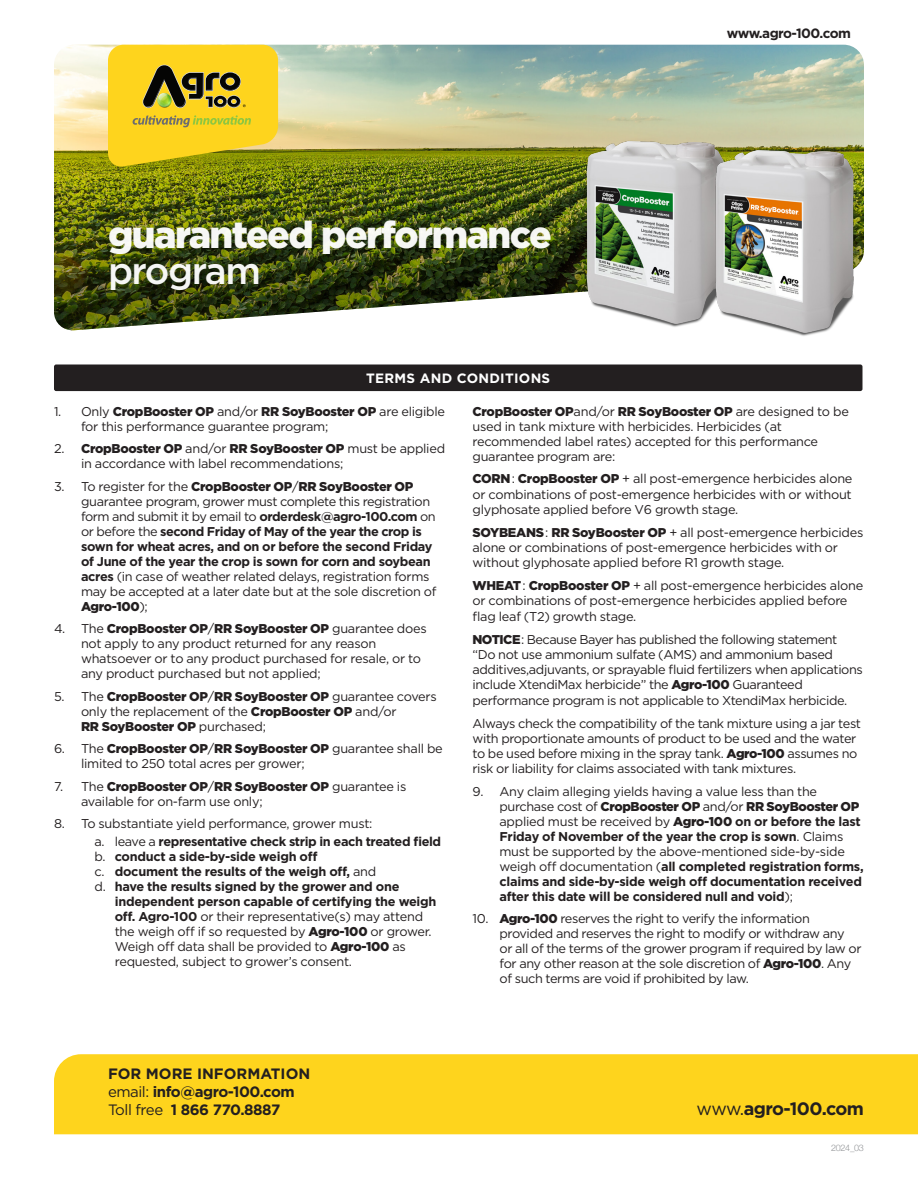
<style>
.page{position:relative;width:918px;height:1188px;background:#fff}
.page>*{position:absolute;margin:0;border:0;box-sizing:border-box;transform-origin:0 0}
.t1{font:900 37.5px "Gotham";letter-spacing:-.04em;color:#fff}
.t2{font:500 37.5px "Gotham";letter-spacing:-.04em;color:#fff}
.t3{font:700 18px "Gotham";letter-spacing:-.03em;color:#231f20}
.t4{font:700 15px/18px "Gotham";letter-spacing:-.03em;color:#231f20}
.t5{font:700 15px "Gotham";color:#231f20}
.t6{font:700 13.5px "Gotham";letter-spacing:.02em;color:#fff}
.t7{font:700 13.5px "Gotham";letter-spacing:-.04em;color:#231f20}
.Règlements{font:12.75px/15px "Gotham";letter-spacing:-.025em;color:#231f20}
.Texte{font:12.75px/15.3px "Gotham";letter-spacing:-.03em;color:#231f20}
.Règlements-2{font:700 12.75px/15px "Gotham";letter-spacing:-.02em;color:#231f20}
.Règlements_letters{font:12.75px/15px "Gotham";letter-spacing:-.02em;color:#231f20}
.Règlements_letters-2{font:700 12.75px "Gotham";letter-spacing:-.03em;color:#231f20}
.t8{font:300 9px "Helvetica Neue";letter-spacing:-.03em;color:#939598}
.s1{font-weight:900}
.s2{font-weight:400}
.s3{font-weight:700}
</style>
<div class="page">
<img style="left:54px;top:45px;width:810px;height:286px">
<svg style="left:108px;top:45px;width:170px;height:123px;background:#d7b920"></svg>
<div style="left:54px;top:364px;width:808px;height:27px;background:#231f20;border-radius:2px"></div>
<div style="left:54px;top:1054px;width:864px;height:80px;background:#fed41d"></div>
<img style="left:574px;top:120px;width:164px;height:211px">
<img style="left:703px;top:129px;width:161px;height:207px">
<h1 class="t1" style="left:108px;top:209px;width:445px">guaranteed performance</h1>
<h1 class="t2" style="left:108px;top:246px;width:154px">program</h1>
<p class="t7" style="left:727px;top:24px;width:126px">www.agro-100.com</p>
<p class="t6" style="left:366px;top:369px;width:186px">TERMS AND CONDITIONS</p>
<p class="Règlements" style="left:472px;top:403px;width:378px"><span class="s1">CropBooster OP</span>and/or <span class="s1">RR SoyBooster OP</span> are designed to be used in tank mixture with herbicides. Herbicides (at recommended label rates) accepted for this performance guarantee program are:</p>
<p class="Texte" style="left:472px;top:471px;width:382px;text-align:justify"><span class="s1">CORN</span> : <span class="s1">CropBooster OP</span> + all post-emergence herbicides alone or combinations of post-emergence herbicides with or without glyphosate applied before V6 growth stage.</p>
<p class="Texte" style="left:472px;top:524px;width:392px"><span class="s1">SOYBEANS</span> : <span class="s1">RR SoyBooster OP</span> + all post-emergence herbicides alone or combinations of post-emergence herbicides with or without glyphosate applied before R1 growth stage.</p>
<p class="Texte" style="left:472px;top:578px;width:392px"><span class="s1">WHEAT</span> : <span class="s1">CropBooster OP</span> + all post-emergence herbicides alone or combinations of post-emergence herbicides applied before flag leaf (T2) growth stage.</p>
<p class="Texte" style="left:472px;top:631px;width:392px"><span class="s1">NOTICE</span> : Because Bayer has published the following statement “Do not use ammonium sulfate (AMS) and ammonium based additives,adjuvants, or sprayable fluid fertilizers when applications include XtendiMax herbicide” the <span class="s1">Agro-100</span> Guaranteed performance program is not applicable to XtendiMax herbicide.</p>
<p class="Texte" style="left:472px;top:715px;width:390px">Always check the compatibility of the tank mixture using a jar test with proportionate amounts of product to be used and the water to be used before mixing in the spray tank. <span class="s1">Agro‑100</span> assumes no risk or liability for claims associated with tank mixtures.</p>
<p class="Règlements-2" style="left:500px;top:784px;width:366px;text-indent:-27px"><span class="s2">9. Any claim alleging yields having a value less than the purchase cost of</span> <span class="s1">CropBooster OP</span> <span class="s2">and/or</span> <span class="s1">RR SoyBooster OP </span><span class="s2">applied must be received by</span> <span class="s1">Agro-100</span> on or before the last Friday of November of the year the crop is sown<span class="s2">. Claims must be supported by the above-mentioned side-by-side weigh off documentation (</span>all completed registration forms, claims and side-by-side weigh off documentation received after this date will be considered null and void<span class="s2">);</span></p>
<p class="Règlements" style="left:500px;top:911px;width:364px;text-indent:-27px">10. <span class="s1">Agro-100</span> reserves the right to verify the information provided and reserves the right to modify or withdraw any<br>or all of the terms of the grower program if required by law or for any other reason at the sole discretion of <span class="s1">Agro-100</span>. Any of such terms are void if prohibited by law.</p>
<p class="Règlements" style="left:81px;top:403px;width:366px;text-indent:-27px">1. Only <span class="s1">CropBooster OP</span> and/or <span class="s1">RR SoyBooster OP</span> are eligible for this performance guarantee program;</p>
<p class="Règlements" style="left:81px;top:441px;width:366px;text-indent:-27px">2. <span class="s1">CropBooster OP</span> and/or <span class="s1">RR SoyBooster OP</span> must be applied in accordance with label recommendations;</p>
<p class="Règlements" style="left:81px;top:478px;width:357px;text-indent:-27px">3. To register for the <span class="s1">CropBooster OP</span>/<span class="s1">RR SoyBooster OP </span>guarantee program, grower must complete this registration form and submit it by email to <span class="s3">orderdesk@agro-100.com</span> on or before the <span class="s3">second Friday of May of the year the crop is sown for wheat acres, and on or before the second Friday of June of the year the crop is sown for corn and soybean acres</span> (in case of weather related delays, registration forms may be accepted at a later date but at the sole discretion of <span class="s1">Agro-100</span>);</p>
<p class="Règlements" style="left:81px;top:621px;width:347px;text-indent:-27px">4. The <span class="s1">CropBooster OP</span>/<span class="s1">RR SoyBooster OP</span> guarantee does not apply to any product returned for any reason whatsoever or to any product purchased for resale, or to any product purchased but not applied;</p>
<p class="Règlements" style="left:81px;top:688px;width:357px;text-indent:-27px">5. The <span class="s1">CropBooster OP</span>/<span class="s1">RR SoyBooster OP</span> guarantee covers only the replacement of the <span class="s1">CropBooster OP</span> and/or<br><span class="s1">RR SoyBooster OP</span> purchased;</p>
<p class="Règlements" style="left:81px;top:741px;width:363px;text-indent:-27px">6. The <span class="s1">CropBooster OP</span>/<span class="s1">RR SoyBooster OP</span> guarantee shall be limited to 250 total acres per grower;</p>
<p class="Règlements" style="left:81px;top:778px;width:327px;text-indent:-27px">7. The <span class="s1">CropBooster OP</span>/<span class="s1">RR SoyBooster OP</span> guarantee is available for on-farm use only;</p>
<p class="Règlements" style="left:54px;top:816px;width:320px">8. To substantiate yield performance, grower must:</p>
<p class="Règlements_letters-2" style="left:94px;top:833px;width:348px"><span class="s2">a. leave a</span> representative check strip in each treated field</p>
<p class="Règlements_letters-2" style="left:94px;top:848px;width:225px"><span class="s2">b.</span> conduct a side-by-side weigh off</p>
<p class="Règlements_letters-2" style="left:94px;top:863px;width:283px"><span class="s2">c.</span> document the results of the weigh off, <span class="s2">and</span></p>
<p class="Règlements_letters" style="left:115px;top:879px;width:323px;text-indent:-20px">d. <span class="s3">have the results signed by the grower and one independent person capable of certifying the weigh off. Agro-100</span> or their representative(s) may attend the weigh off if so requested by <span class="s1">Agro-100</span> or grower.<br>Weigh off data shall be provided to <span class="s1">Agro-100</span> as requested, subject to grower’s consent.</p>
<p class="t5" style="left:108px;top:1064px;width:204px">FOR MORE INFORMATION</p>
<p class="t4" style="left:108px;top:1083px;width:188px"><span class="s2">email:</span> info@agro-100.com<br><span class="s2">Toll free</span> 1 866 770.8887</p>
<p class="t3" style="left:697px;top:1096px;width:169px"><span class="s2">www.</span>agro-100.com</p>
<p class="t8" style="left:831px;top:1141px;width:34px">2024_03</p>
</div>
